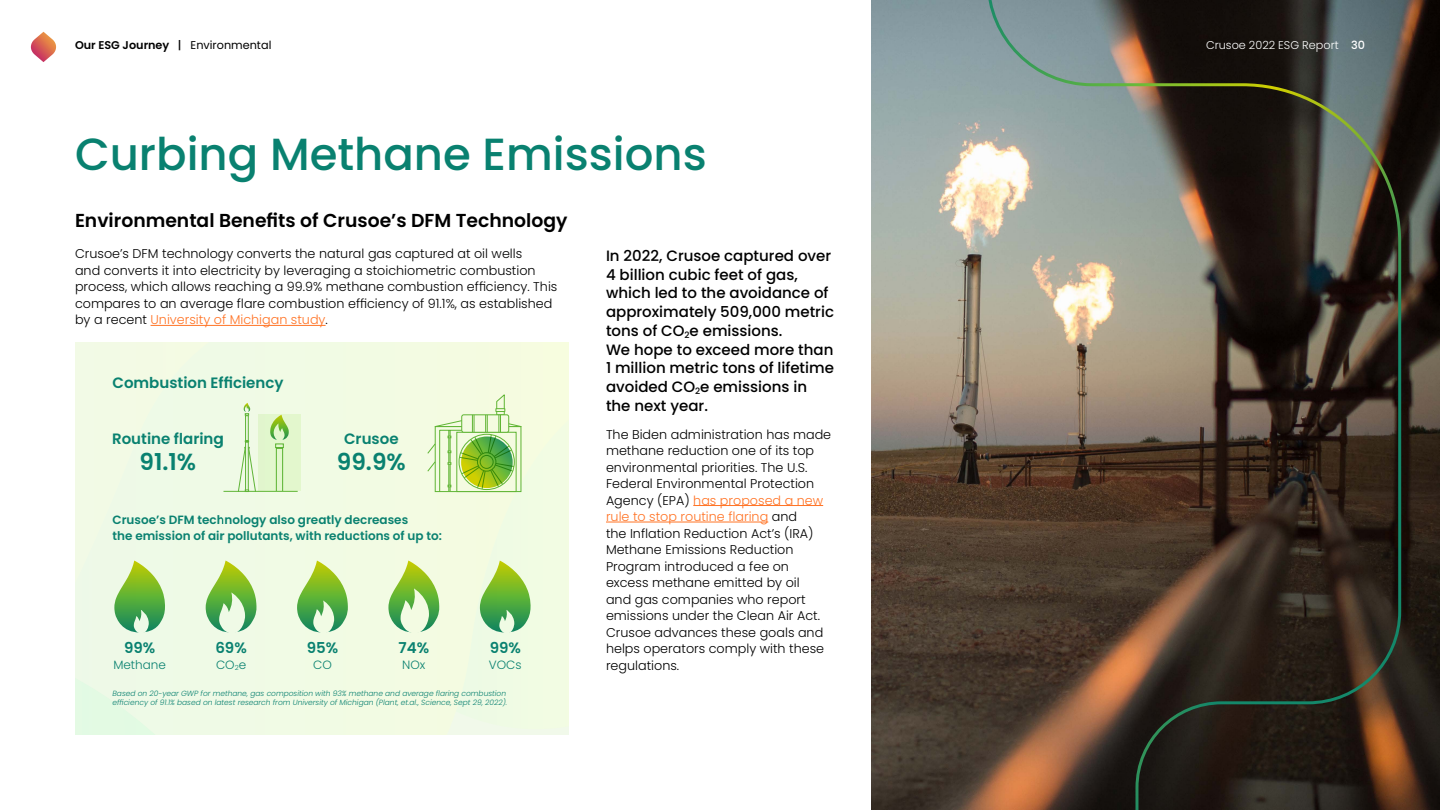
<style>
.page{position:relative;width:1440px;height:810px;background:#fff}
.page>*{position:absolute;margin:0;border:0;box-sizing:border-box;transform-origin:0 0}
.Header_70{font:500 45px "Poppins";color:#098170}
.GREEN_Big_numbers{font:600 23.25px "Poppins";color:#098170}
.GREEN_text_16{font:600 23.25px "Poppins";color:#098170}
.Subheader_25{font:600 18.75px "Poppins";color:#000}
.Highlight_body_20{font:500 15px/18.8px "Poppins";color:#000}
.GREEN_Hightlight_tex{font:600 15px "Poppins";color:#098170}
.Main_body_17{font:300 12.75px/16.5px "Poppins";color:#000}
.GREEN_text_16-2{font:600 12px/15.8px "Poppins";color:#098170}
.GREEN_text_16-3{font:300 12px "Poppins";color:#098170}
.t1{font:600 11.25px "Poppins";color:#000}
.t2{font:300 11.25px "Poppins";color:#fff}
.Main_body_17-2{font:italic 300 7.5px/9px "Poppins";color:#098170}
.s1{font-weight:500}
.s2{font-weight:400}
.s3{color:#ff7426}
</style>
<div class="page">
<svg style="left:31px;top:32px;width:26px;height:30px"></svg>
<div style="left:273px;top:342px;width:295px;height:393px;background:#f2fbe3"></div>
<div style="left:75px;top:342px;width:198px;height:219px;background:#effae6"></div>
<hr style="left:151px;top:325px;width:175px;height:1px;background:#ff7426">
<img style="left:872px;top:0;width:568px;height:810px">
<img style="left:985px;top:0;width:418px;height:810px">
<hr style="left:693px;top:505px;width:130px;height:1px;background:#ff7426">
<hr style="left:606px;top:522px;width:162px;height:1px;background:#ff7426">
<svg style="left:480px;top:561px;width:53px;height:73px;background:#97cc7c"></svg>
<svg style="left:75px;top:561px;width:273px;height:174px;background:#dbf0ce"></svg>
<svg style="left:388px;top:561px;width:51px;height:73px;background:#b2d88f"></svg>
<svg style="left:427px;top:393px;width:95px;height:99px;background:#c6e2a2"></svg>
<svg style="left:270px;top:415px;width:19px;height:25px"></svg>
<div style="left:275px;top:443px;width:9px;height:5px;border:1px solid #65b83c"></div>
<svg style="left:276px;top:448px;width:7px;height:43px"></svg>
<hr style="left:223px;top:491px;width:75px;height:1px;background:#65b83c">
<svg style="left:244px;top:403px;width:6px;height:13px"></svg>
<svg style="left:245px;top:415px;width:4px;height:26px"></svg>
<svg style="left:238px;top:441px;width:18px;height:52px"></svg>
<p class="t1" style="left:75px;top:39px;width:198px">Our ESG Journey <span class="s1">|</span> <span class="s2">Environmental</span></p>
<p class="Header_70" style="left:75px;top:128px;width:633px">Curbing Methane Emissions</p>
<p class="Subheader_25" style="left:75px;top:210px;width:494px">Environmental Benefits of Crusoe’s DFM Technology</p>
<p class="Main_body_17" style="left:75px;top:246px;width:484px">Crusoe’s DFM technology converts the natural gas captured at oil wells<br>and converts it into electricity by leveraging a stoichiometric combustion process, which allows reaching a 99.9% methane combustion efficiency. This compares to an average flare combustion efficiency of 91.1%, as established by a recent <span class="s3">University of Michigan study</span>.</p>
<p class="GREEN_Hightlight_tex" style="left:112px;top:374px;width:173px">Combustion Efficiency</p>
<p class="GREEN_Hightlight_tex" style="left:112px;top:430px;width:113px">Routine flaring</p>
<p class="GREEN_Big_numbers" style="left:140px;top:448px;width:58px">91.1%</p>
<p class="GREEN_Hightlight_tex" style="left:344px;top:430px;width:56px">Crusoe</p>
<p class="GREEN_text_16" style="left:337px;top:448px;width:70px">99.9%</p>
<p class="GREEN_text_16-2" style="left:112px;top:512px;width:331px">Crusoe’s DFM technology also greatly decreases<br>the emission of air pollutants, with reductions of up to:</p>
<p class="GREEN_Hightlight_tex" style="left:124px;top:639px;width:33px">99%</p>
<p class="GREEN_text_16-3" style="left:113px;top:658px;width:54px">Methane</p>
<p class="GREEN_Hightlight_tex" style="left:215px;top:639px;width:33px">69%</p>
<p class="GREEN_text_16-3" style="left:216px;top:658px;width:32px">CO<sub>2</sub>e</p>
<p class="GREEN_Hightlight_tex" style="left:307px;top:639px;width:33px">95%</p>
<p class="GREEN_text_16-3" style="left:313px;top:658px;width:20px">CO</p>
<p class="GREEN_Hightlight_tex" style="left:399px;top:639px;width:32px">74%</p>
<p class="GREEN_text_16-3" style="left:402px;top:658px;width:25px">NOx</p>
<p class="GREEN_Hightlight_tex" style="left:490px;top:639px;width:33px">99%</p>
<p class="GREEN_text_16-3" style="left:489px;top:658px;width:34px">VOCs</p>
<p class="Main_body_17-2" style="left:112px;top:689px;width:396px">Based on 20-year GWP for methane, gas composition with 93% methane and average flaring combustion efficiency of 91.1% based on latest research from University of Michigan (Plant, et.al., Science, Sept 29, 2022).</p>
<p class="Highlight_body_20" style="left:606px;top:246px;width:229px">In 2022, Crusoe captured over<br>4 billion cubic feet of gas, which led to the avoidance of approximately 509,000 metric tons of CO<sub>2</sub>e emissions.<br>We hope to exceed more than<br>1 million metric tons of lifetime avoided CO<sub>2</sub>e emissions in the next year.</p>
<p class="Main_body_17" style="left:606px;top:426px;width:227px">The Biden administration has made methane reduction one of its top environmental priorities. The U.S.<br>Federal Environmental Protection<br>Agency (EPA) <span class="s3">has proposed a new rule to stop routine flaring</span> and<br>the Inflation Reduction Act’s (IRA)<br>Methane Emissions Reduction<br>Program introduced a fee on excess methane emitted by oil<br>and gas companies who report emissions under the Clean Air Act.<br>Crusoe advances these goals and helps operators comply with these regulations.</p>
<p class="t2" style="left:1206px;top:39px;width:160px">Crusoe 2022 ESG Report <span class="s1">30</span></p>
</div>
